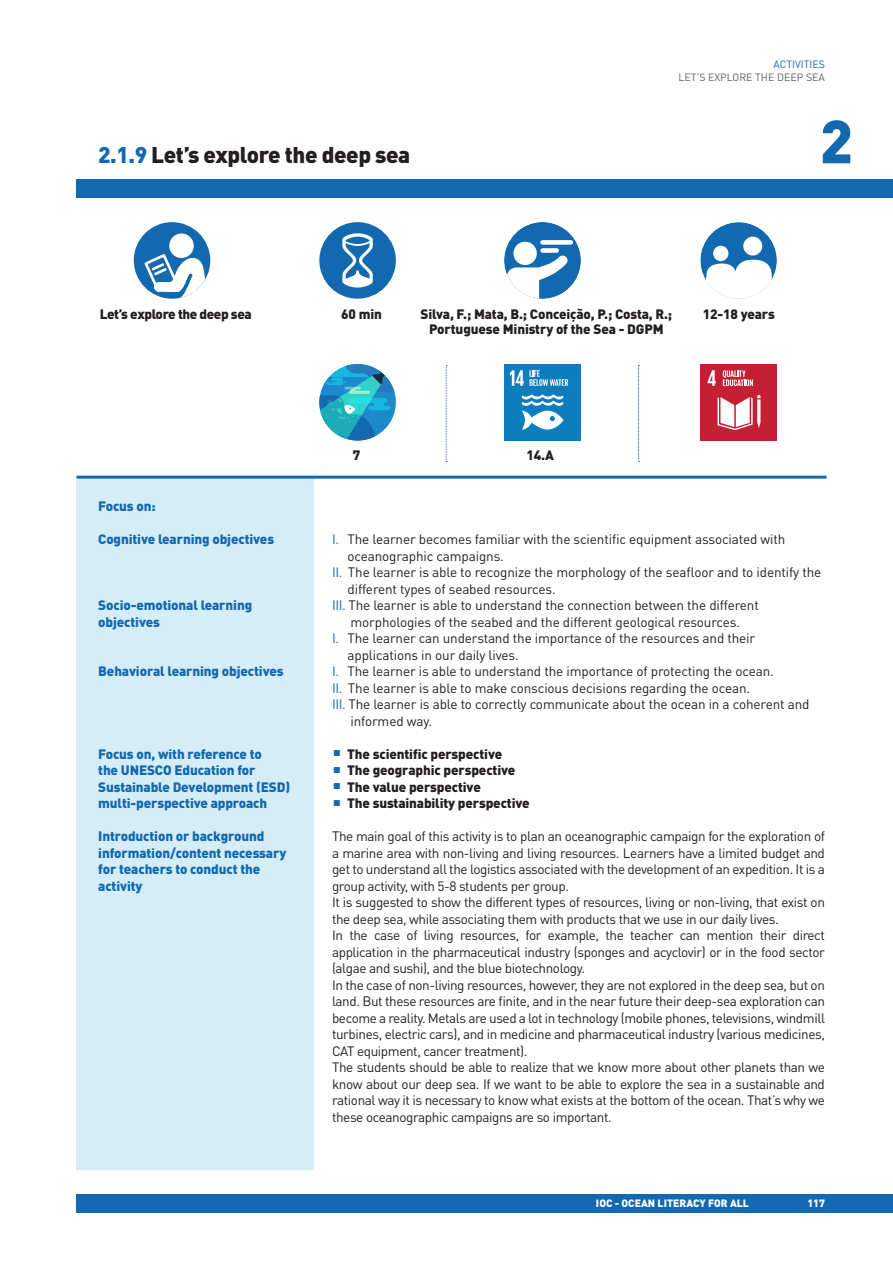
<style>
.page{position:relative;width:893px;height:1263px;background:#fff}
.page>*{position:absolute;margin:0;border:0;box-sizing:border-box;transform-origin:0 0}
.t1{font:900 60px "DINOT";color:#1369b0}
.t2{font:900 33px "DINOT";color:#1369b0}
.t3{font:900 22.5px "DINOT";letter-spacing:-.02em;color:#231f20}
.t4{font:13.5px/16.5px "DINOT";letter-spacing:-.03em;color:#231f20}
.t5{font:13.5px/16.5px "DINOT";letter-spacing:-.01em;color:#231f20}
.t6{font:900 13.5px/16.5px "DINOT";letter-spacing:-.01em;color:#1369b0}
.t7{font:900 13.5px/15px "DINOT";letter-spacing:-.01em;color:#231f20;text-align:center}
.t8{font:900 13.5px "DINOT";letter-spacing:-.03em;color:#231f20}
.t9{font:900 10.5px "DINOT";color:#fff}
.t10{font:10.5px "DINOT";color:#616164}
.t11{font:10.5px "DINOT";color:#1369b0}
.s1{color:#1369b0}
.s2{color:#fff}
</style>
<div class="page">
<div style="left:77px;top:1194px;width:816px;height:18px;background:#1369b0"></div>
<div style="left:77px;top:477px;width:237px;height:693px;background:#d4edf7"></div>
<div style="left:77px;top:179px;width:816px;height:19px;background:#1369b0"></div>
<hr style="left:77px;top:476px;width:749px;height:3px;background:#1369b0">
<div style="left:505px;top:364px;width:76px;height:77px;background:#0d7dbd"></div>
<svg style="left:522px;top:394px;width:41px;height:36px"></svg>
<svg style="left:510px;top:370px;width:58px;height:16px"></svg>
<div style="left:700px;top:364px;width:77px;height:77px;background:#c41f34"></div>
<svg style="left:717px;top:395px;width:43px;height:35px"></svg>
<svg style="left:708px;top:370px;width:8px;height:16px"></svg>
<svg style="left:723px;top:370px;width:30px;height:16px"></svg>
<svg style="left:446px;top:365px;width:1px;height:97px"></svg>
<svg style="left:638px;top:365px;width:1px;height:97px"></svg>
<svg style="left:319px;top:364px;width:77px;height:76px"></svg>
<svg style="left:134px;top:222px;width:76px;height:77px"></svg>
<div style="left:319px;top:222px;width:77px;height:77px;background:#1369b0;border-radius:50%"></div>
<svg style="left:342px;top:233px;width:31px;height:55px"></svg>
<svg style="left:504px;top:222px;width:77px;height:77px"></svg>
<svg style="left:700px;top:222px;width:77px;height:58px"></svg>
<div style="left:706px;top:277px;width:65px;height:22px;background:#fff"></div>
<h3 class="t3" style="left:98px;top:140px;width:314px"><span class="s1">2.1.9</span> Let’s explore the deep sea</h3>
<p class="t11" style="left:773px;top:57px;width:53px">ACTIVITIES</p>
<p class="t10" style="left:679px;top:71px;width:148px">LET’S EXPLORE THE DEEP SEA</p>
<h1 class="t1" style="left:820px;top:101px;width:35px">2</h1>
<p class="t8" style="left:100px;top:305px;width:154px">Let’s explore the deep sea</p>
<p class="t7" style="left:341px;top:306px;width:42px">60 min</p>
<p class="t7" style="left:421px;top:306px;width:253px">Silva, F.; Mata, B.; Conceição, P.; Costa, R.;<br>Portuguese Ministry of the Sea - DGPM</p>
<p class="t7" style="left:703px;top:306px;width:74px">12-18 years</p>
<p class="t6" style="left:98px;top:498px;width:59px">Focus on:</p>
<p class="t6" style="left:98px;top:531px;width:177px">Cognitive learning objectives</p>
<p class="t6" style="left:98px;top:597px;width:156px">Socio-emotional learning objectives</p>
<p class="t6" style="left:98px;top:663px;width:187px">Behavioral learning objectives</p>
<p class="t6" style="left:98px;top:745px;width:194px">Focus on, with reference to<br>the UNESCO Education for<br>Sustainable Development (ESD) multi-perspective approach</p>
<p class="t6" style="left:98px;top:828px;width:190px">Introduction or background information/content necessary for teachers to conduct the activity</p>
<p class="t7" style="left:353px;top:447px;width:9px">7</p>
<p class="t7" style="left:526px;top:447px;width:29px">14.A</p>
<p class="t5" style="left:332px;top:531px;width:491px"><span class="s1">I.</span> The learner becomes familiar with the scientific equipment associated with<br><span class="s2">I.</span> oceanographic campaigns.<br><span class="s1">II.</span> The learner is able to recognize the morphology of the seafloor and to identify the <span class="s2">I.</span> different types of seabed resources.<br><span class="s1">III.</span> The learner is able to understand the connection between the different<br><span class="s2">I.</span> morphologies of the seabed and the different geological resources.<br><span class="s1">I.</span> The learner can understand the importance of the resources and their<br><span class="s2">I.</span> applications in our daily lives.<br><span class="s1">I.</span> The learner is able to understand the importance of protecting the ocean.<br><span class="s1">II.</span> The learner is able to make conscious decisions regarding the ocean.<br><span class="s1">III.</span> The learner is able to correctly communicate about the ocean in a coherent and<br><span class="s2">I.</span> informed way.</p>
<h2 class="t2" style="left:332px;top:722px;width:11px">.</h2>
<p class="t7" style="left:347px;top:746px;width:157px">The scientific perspective</p>
<h2 class="t2" style="left:332px;top:739px;width:11px">.</h2>
<p class="t7" style="left:347px;top:762px;width:170px">The geographic perspective</p>
<h2 class="t2" style="left:332px;top:755px;width:11px">.</h2>
<p class="t7" style="left:347px;top:779px;width:135px">The value perspective</p>
<h2 class="t2" style="left:332px;top:772px;width:11px">.</h2>
<p class="t7" style="left:347px;top:795px;width:184px">The sustainability perspective</p>
<p class="t4" style="left:332px;top:828px;width:494px">The main goal of this activity is to plan an oceanographic campaign for the exploration of a marine area with non-living and living resources. Learners have a limited budget and get to understand all the logistics associated with the development of an expedition. It is a group activity, with 5-8 students per group.<br>It is suggested to show the different types of resources, living or non-living, that exist on the deep sea, while associating them with products that we use in our daily lives.<br>In the case of living resources, for example, the teacher can mention their direct application in the pharmaceutical industry (sponges and acyclovir) or in the food sector (algae and sushi), and the blue biotechnology.<br>In the case of non-living resources, however, they are not explored in the deep sea, but on land. But these resources are finite, and in the near future their deep-sea exploration can become a reality. Metals are used a lot in technology (mobile phones, televisions, windmill turbines, electric cars), and in medicine and pharmaceutical industry (various medicines, CAT equipment, cancer treatment).<br>The students should be able to realize that we know more about other planets than we know about our deep sea. If we want to be able to explore the sea in a sustainable and rational way it is necessary to know what exists at the bottom of the ocean. That’s why we these oceanographic campaigns are so important.</p>
<p class="t9" style="left:596px;top:1196px;width:155px">IOC - OCEAN LITERACY FOR ALL</p>
<p class="t9" style="left:807px;top:1196px;width:19px">117</p>
</div>
